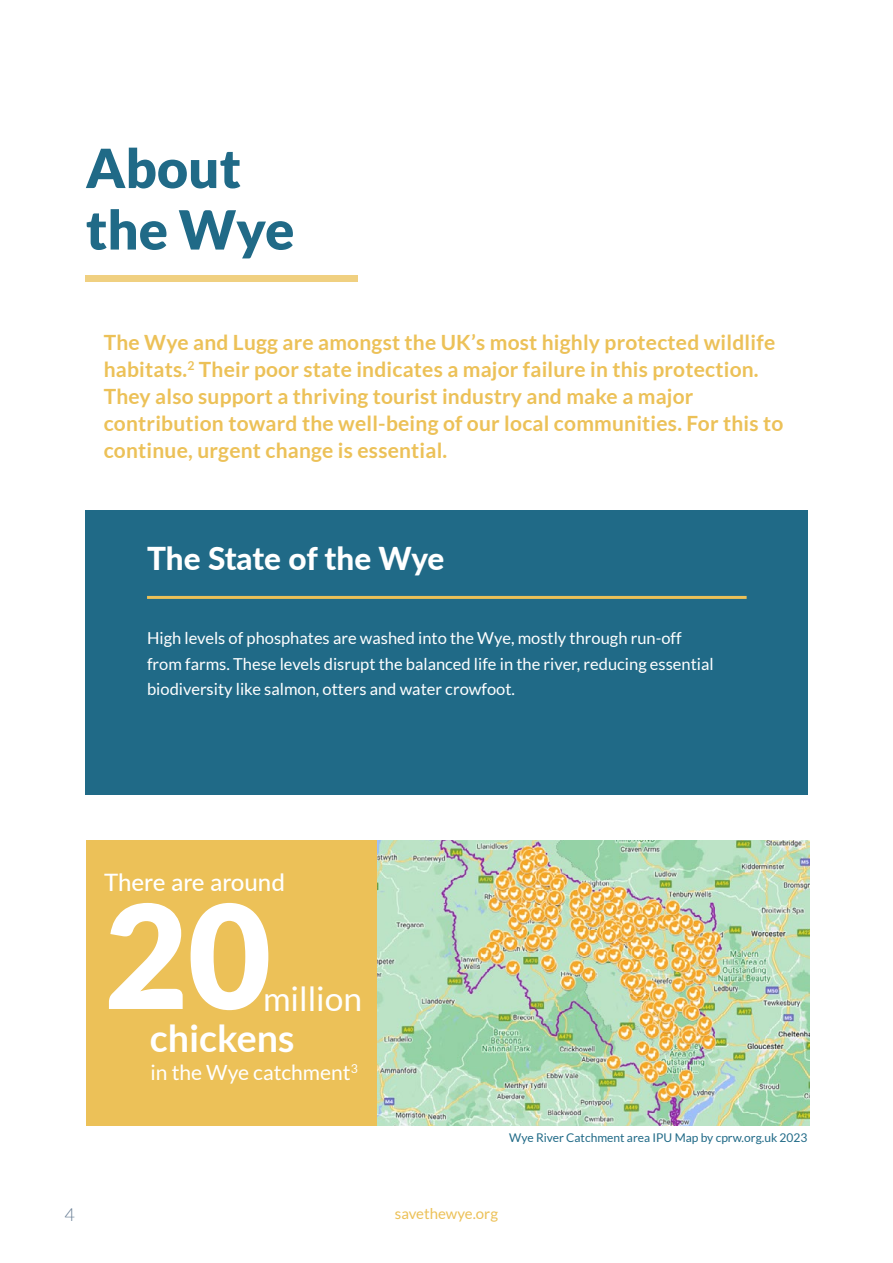
<style>
.page{position:relative;width:893px;height:1263px;background:#fff}
.page>*{position:absolute;margin:0;border:0;box-sizing:border-box;transform-origin:0 0}
.t1{font:900 144px "Lato";color:#fff}
.t2{font:900 54px/61.5px "Lato";color:#206a87}
.t3{font:700 37.5px "Lato";color:#fff}
.t4{font:33.45px "Lato";color:#fff}
.t5{font:800 31.5px "Lato";letter-spacing:-.005em;color:#fff}
.t6{font:500 24px "Lato";color:#fff}
.t7{font:700 21px/27px "Lato";letter-spacing:.01em;color:#ecc158}
.t8{font:21px "Lato";color:#fff}
.t9{font:300 18px "Lato";color:#677d94}
.t10{font:16.5px/25.5px "Lato";color:#fff}
.t11{font:15px "Lato";color:#ecc158}
.t12{font:12px "Lato";color:#206a87}
</style>
<div class="page">
<img style="left:376px;top:840px;width:433px;height:286px">
<div style="left:86px;top:840px;width:290px;height:286px;background:#ecc158"></div>
<div style="left:86px;top:510px;width:722px;height:284px;background:#206a87"></div>
<hr style="left:147px;top:596px;width:600px;height:3px;background:#ecc158">
<div style="left:86px;top:275px;width:272px;height:7px;background:#f0d081"></div>
<h2 class="t2" style="left:86px;top:136px;width:210px">About the Wye</h2>
<p class="t7" style="left:104px;top:328px;width:681px">The Wye and Lugg are amongst the UK’s most highly protected wildlife habitats.<sup>2</sup> Their poor state indicates a major failure in this protection.<br>They also support a thriving tourist industry and make a major contribution toward the well-being of our local communities. For this to continue, urgent change is essential.</p>
<h3 class="t5" style="left:147px;top:535px;width:299px">The State of the Wye</h3>
<p class="t10" style="left:147px;top:625px;width:568px">High levels of phosphates are washed into the Wye, mostly through run-off from farms. These levels disrupt the balanced life in the river, reducing essential biodiversity like salmon, otters and water crowfoot.</p>
<p class="t6" style="left:104px;top:865px;width:182px">There are around</p>
<h1 class="t1" style="left:104px;top:872px;width:169px">20</h1>
<h3 class="t4" style="left:263px;top:980px;width:101px">million</h3>
<h3 class="t3" style="left:150px;top:1017px;width:146px">chickens</h3>
<p class="t8" style="left:151px;top:1060px;width:209px">in the Wye catchment<sup>3</sup></p>
<p class="t12" style="left:509px;top:1131px;width:300px">Wye River Catchment area IPU Map by cprw.org.uk 2023</p>
<p class="t9" style="left:64px;top:1205px;width:12px">4</p>
<p class="t11" style="left:395px;top:1205px;width:105px">savethewye.org</p>
</div>
